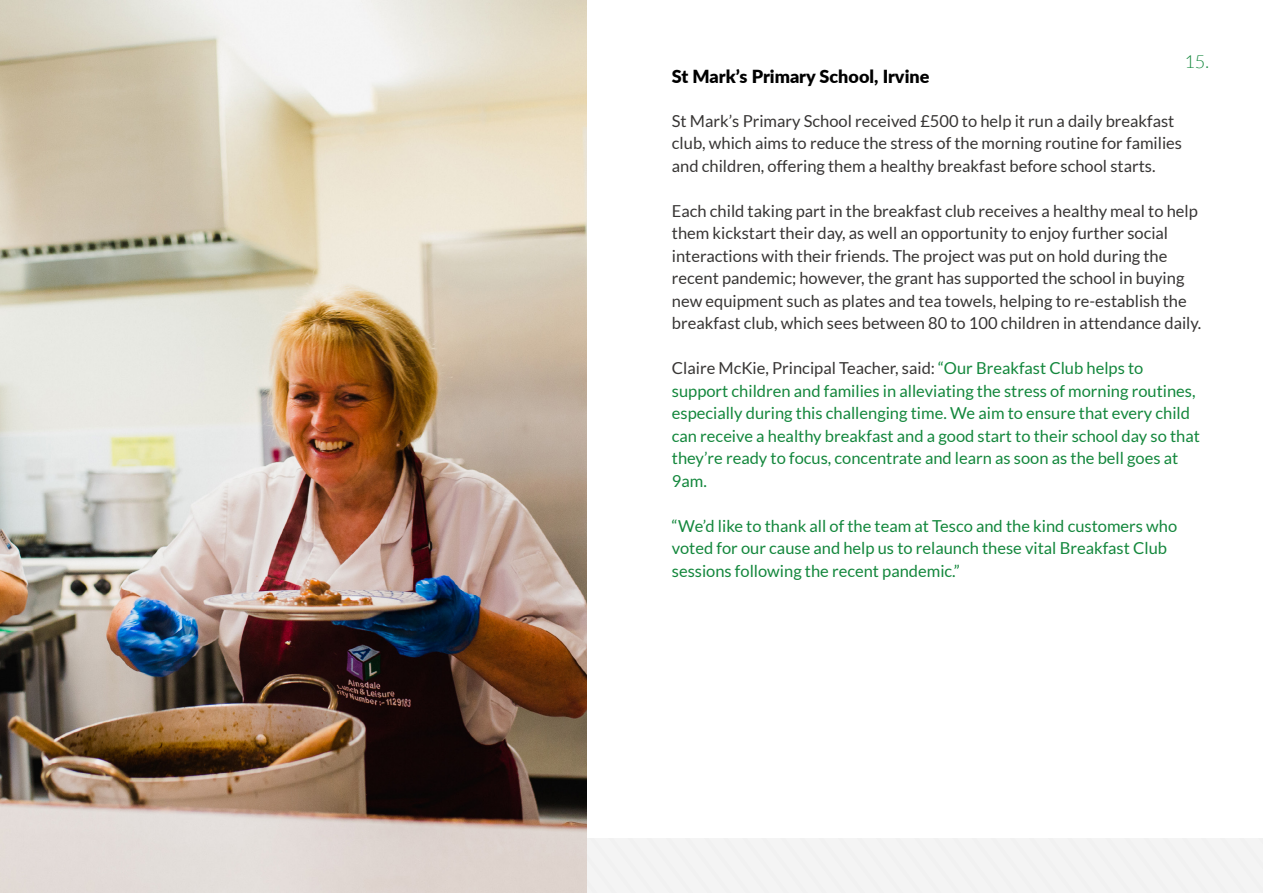
<style>
.page{position:relative;width:1263px;height:893px;background:#fff}
.page>*{position:absolute;margin:0;border:0;box-sizing:border-box;transform-origin:0 0}
.t1{font:900 18px "Lato";color:#000}
.t2{font:300 18px "Lato";color:#13873c}
.t3{font:16.5px/22.5px "Lato";color:#373534}
.t4{font:16.5px/22.5px "Lato";color:#13873c}
.s1{color:#373534}
</style>
<div class="page">
<div style="left:587px;top:839px;width:676px;height:54px;background:#f4f4f4"></div>
<img style="left:0;top:0;width:587px;height:893px">
<p class="t2" style="left:1184px;top:52px;width:26px">15.</p>
<p class="t1" style="left:672px;top:63px;width:259px">St Mark’s Primary School, Irvine</p>
<p class="t3" style="left:672px;top:109px;width:512px">St Mark’s Primary School received £500 to help it run a daily breakfast club, which aims to reduce the stress of the morning routine for families and children, offering them a healthy breakfast before school starts.</p>
<p class="t3" style="left:672px;top:199px;width:531px">Each child taking part in the breakfast club receives a healthy meal to help them kickstart their day, as well an opportunity to enjoy further social interactions with their friends. The project was put on hold during the recent pandemic; however, the grant has supported the school in buying new equipment such as plates and tea towels, helping to re-establish the breakfast club, which sees between 80 to 100 children in attendance daily.</p>
<p class="t4" style="left:672px;top:357px;width:529px"><span class="s1">Claire McKie, Principal Teacher, said:</span> “Our Breakfast Club helps to support children and families in alleviating the stress of morning routines, especially during this challenging time. We aim to ensure that every child can receive a healthy breakfast and a good start to their school day so that they’re ready to focus, concentrate and learn as soon as the bell goes at 9am.</p>
<p class="t4" style="left:672px;top:515px;width:507px">“We’d like to thank all of the team at Tesco and the kind customers who voted for our cause and help us to relaunch these vital Breakfast Club sessions following the recent pandemic.”</p>
</div>
